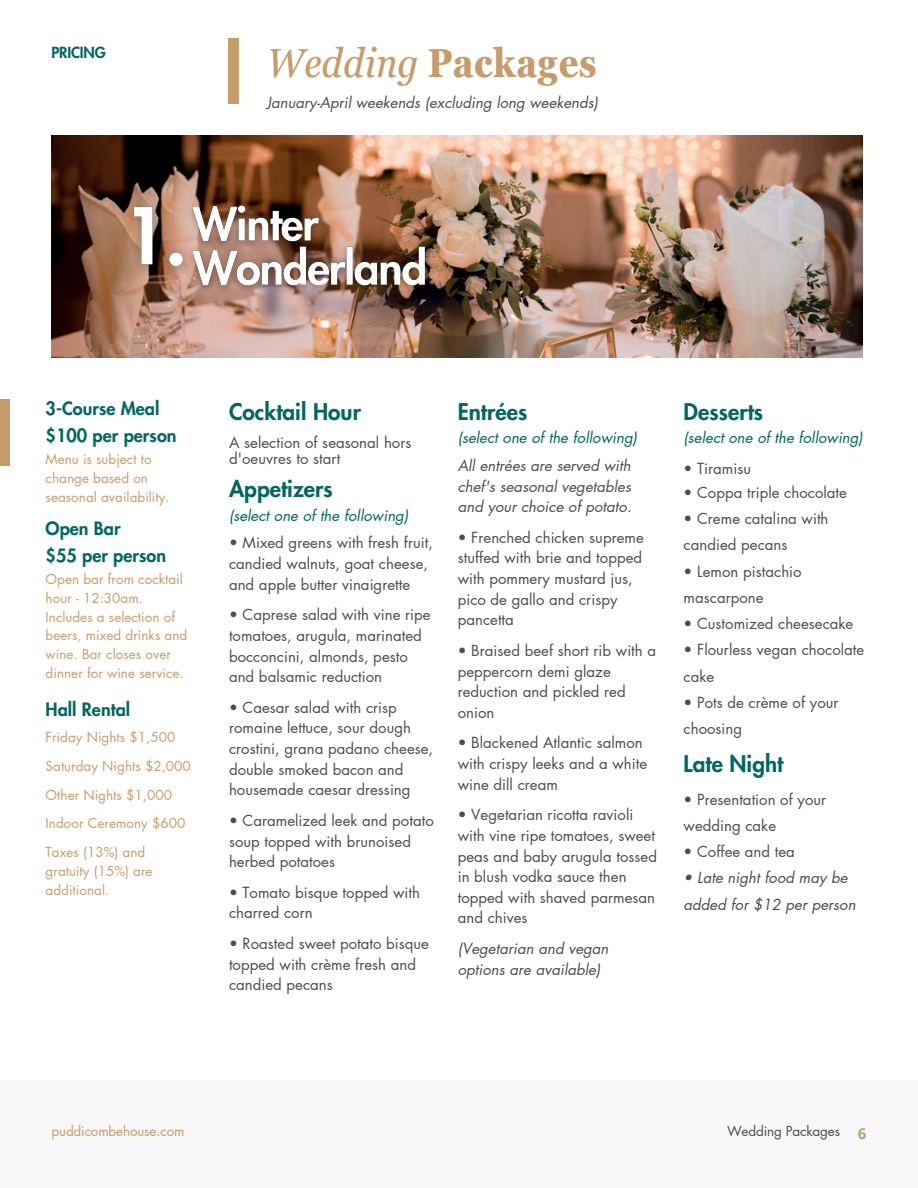
<style>
.page{position:relative;width:918px;height:1188px;background:#fff}
.page>*{position:absolute;margin:0;border:0;box-sizing:border-box;transform-origin:0 0}
.t1{font:700 condensed 40.5px "Georgia Pro";color:#c69c6d}
.t2{font:800 22.5px "Futura LT Pro";color:#046661}
.t3{font:800 18px/26.8px "Futura LT Pro";color:#046661}
.t4{font:15px/20.5px "Futura LT Pro";color:#4d4d4d}
.t5{font:italic 15px/20.5px "Futura LT Pro";color:#4d4d4d}
.t6{font:italic 15px "Futura LT Pro";color:#046661}
.t7{font:800 15px "Futura LT Pro";letter-spacing:-.015em;color:#046661}
.t8{font:700 15px "Open Sans";color:#c69c6d}
.t9{font:13.5px/18.8px "Futura LT Pro";color:#c69c6d}
.t10{font:13.5px "Futura LT Pro";letter-spacing:-.01em;color:#4d4d4d}
.s1{font-weight:400;font-style:italic}
</style>
<div class="page">
<div style="left:0;top:1080px;width:918px;height:108px;background:#f2f2f2"></div>
<img style="left:52px;top:136px;width:811px;height:221px">
<img style="left:314px;top:230px;width:191px;height:110px">
<img style="left:241px;top:300px;width:73px;height:52px">
<div style="left:229px;top:38px;width:10px;height:66px;background:#c69c6d"></div>
<div style="left:0;top:399px;width:10px;height:66px;background:#c69c6d"></div>
<img style="left:181px;top:194px;width:256px;height:106px">
<img style="left:113px;top:190px;width:90px;height:100px">
<h3 class="t7" style="left:52px;top:46px;width:56px">PRICING</h3>
<h4 class="t1" style="left:267px;top:40px;width:331px"><span class="s1">Wedding</span> Packages</h4>
<h4 class="t5" style="left:267px;top:92px;width:333px">January-April weekends (excluding long weekends)</h4>
<h4 class="t3" style="left:46px;top:396px;width:132px">3-Course Meal $100 per person</h4>
<h4 class="t9" style="left:46px;top:450px;width:126px">Menu is subject to change based on seasonal availability.</h4>
<h4 class="t3" style="left:46px;top:516px;width:122px">Open Bar<br>$55 per person</h4>
<h4 class="t9" style="left:46px;top:570px;width:143px">Open bar from cocktail hour - 12:30am.<br>Includes a selection of beers, mixed drinks and wine. Bar closes over dinner for wine service.</h4>
<h4 class="t3" style="left:46px;top:697px;width:86px">Hall Rental</h4>
<h4 class="t9" style="left:46px;top:728px;width:131px">Friday Nights $1,500</h4>
<h4 class="t9" style="left:46px;top:757px;width:147px">Saturday Nights $2,000</h4>
<h4 class="t9" style="left:46px;top:786px;width:128px">Other Nights $1,000</h4>
<h4 class="t9" style="left:46px;top:815px;width:141px">Indoor Ceremony $600</h4>
<h4 class="t9" style="left:46px;top:843px;width:108px">Taxes (13%) and gratuity (15%) are additional.</h4>
<h4 class="t2" style="left:229px;top:401px;width:133px">Cocktail Hour</h4>
<h4 class="t4" style="left:229px;top:435px;width:184px;line-height:16.2px">A selection of seasonal hors d'oeuvres to start</h4>
<h4 class="t2" style="left:229px;top:479px;width:105px">Appetizers</h4>
<h4 class="t6" style="left:229px;top:509px;width:181px">(select one of the following)</h4>
<h4 class="t4" style="left:229px;top:533px;width:206px">• Mixed greens with fresh fruit, candied walnuts, goat cheese, and apple butter vinaigrette</h4>
<h4 class="t4" style="left:229px;top:605px;width:203px">• Caprese salad with vine ripe tomatoes, arugula, marinated bocconcini, almonds, pesto and balsamic reduction</h4>
<h4 class="t4" style="left:229px;top:698px;width:206px">• Caesar salad with crisp romaine lettuce, sour dough crostini, grana padano cheese, double smoked bacon and housemade caesar dressing</h4>
<h4 class="t4" style="left:229px;top:811px;width:206px">• Caramelized leek and potato soup topped with brunoised herbed potatoes</h4>
<h4 class="t4" style="left:229px;top:883px;width:193px">• Tomato bisque topped with</h4>
<h4 class="t4" style="left:229px;top:903px;width:85px">charred corn</h4>
<h4 class="t4" style="left:229px;top:934px;width:202px">• Roasted sweet potato bisque topped with crème fresh and</h4>
<h4 class="t4" style="left:229px;top:975px;width:105px">candied pecans</h4>
<h4 class="t2" style="left:458px;top:401px;width:71px">Entrées</h4>
<h4 class="t6" style="left:458px;top:431px;width:181px">(select one of the following)</h4>
<h4 class="t5" style="left:458px;top:456px;width:175px;text-align:justify">All entrées are served with chef's seasonal vegetables and your choice of potato.</h4>
<h4 class="t4" style="left:458px;top:528px;width:188px">• Frenched chicken supreme stuffed with brie and topped with pommery mustard jus, pico de gallo and crispy pancetta</h4>
<h4 class="t4" style="left:458px;top:641px;width:200px">• Braised beef short rib with a peppercorn demi glaze reduction and pickled red onion</h4>
<h4 class="t4" style="left:458px;top:733px;width:191px">• Blackened Atlantic salmon with crispy leeks and a white wine dill cream</h4>
<h4 class="t4" style="left:458px;top:805px;width:201px">• Vegetarian ricotta ravioli with vine ripe tomatoes, sweet peas and baby arugula tossed in blush vodka sauce then topped with shaved parmesan and chives</h4>
<h4 class="t5" style="left:458px;top:939px;width:152px">(Vegetarian and vegan options are available)</h4>
<h4 class="t2" style="left:684px;top:401px;width:81px">Desserts</h4>
<h4 class="t6" style="left:684px;top:431px;width:181px">(select one of the following)</h4>
<h4 class="t4" style="left:684px;top:459px;width:69px">• Tiramisu</h4>
<h4 class="t4" style="left:684px;top:483px;width:165px">• Coppa triple chocolate</h4>
<h4 class="t4" style="left:684px;top:506px;width:146px;line-height:26.2px">• Creme catalina with candied pecans</h4>
<h4 class="t4" style="left:684px;top:559px;width:120px;line-height:26.2px">• Lemon pistachio mascarpone</h4>
<h4 class="t4" style="left:684px;top:614px;width:171px">• Customized cheesecake</h4>
<h4 class="t4" style="left:684px;top:637px;width:182px;line-height:26.2px">• Flourless vegan chocolate cake</h4>
<h4 class="t4" style="left:684px;top:690px;width:156px;line-height:26.2px">• Pots de crème of your choosing</h4>
<h4 class="t2" style="left:684px;top:753px;width:101px">Late Night</h4>
<h4 class="t4" style="left:684px;top:787px;width:144px;line-height:26.2px">• Presentation of your wedding cake</h4>
<h4 class="t4" style="left:684px;top:842px;width:113px">• Coffee and tea</h4>
<h4 class="t5" style="left:684px;top:865px;width:174px;line-height:26.2px">• Late night food may be added for $12 per person</h4>
<p class="t9" style="left:52px;top:1122px;width:134px">puddicombehouse.com</p>
<p class="t10" style="left:727px;top:1124px;width:115px">Wedding Packages</p>
<p class="t8" style="left:858px;top:1123px;width:10px">6</p>
</div>
